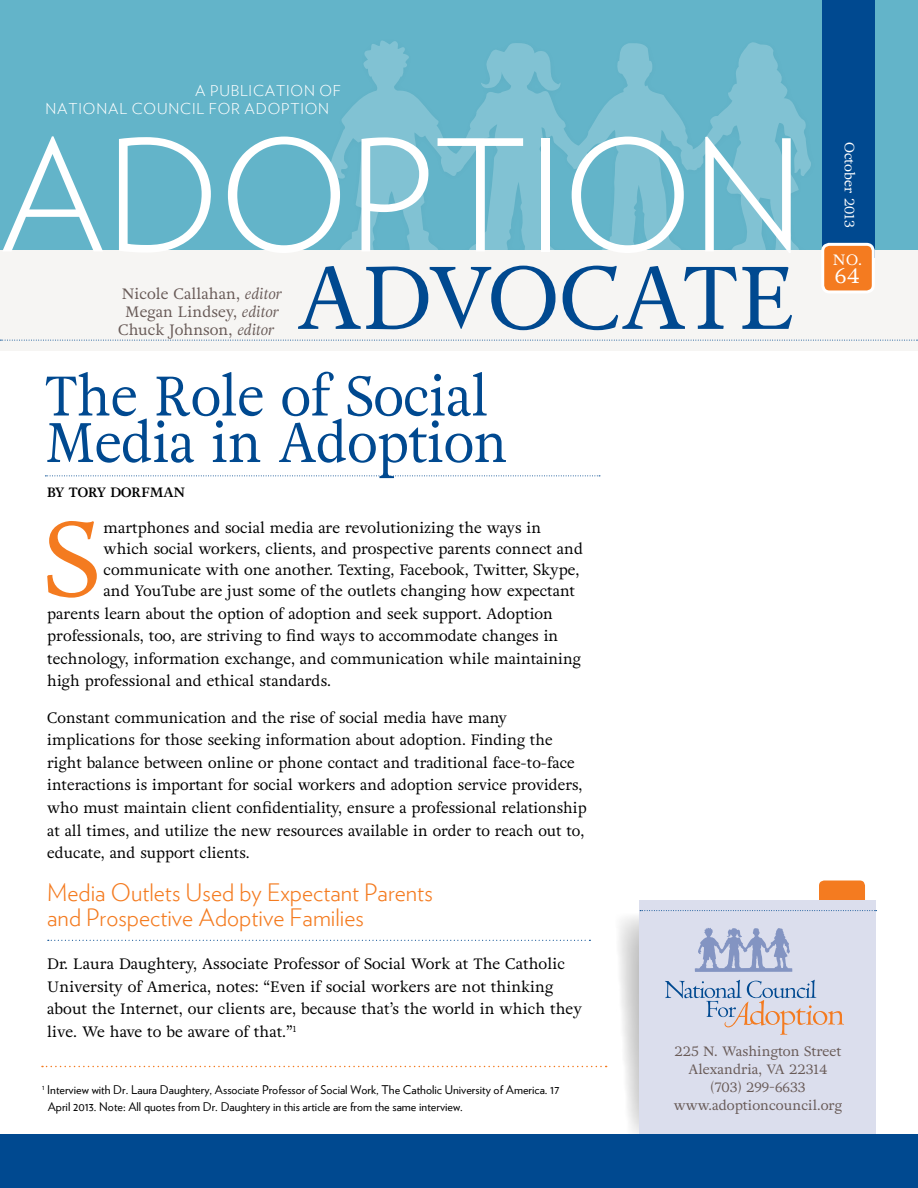
<style>
.page{position:relative;width:918px;height:1188px;background:#fff}
.page>*{position:absolute;margin:0;border:0;box-sizing:border-box;transform-origin:0 0}
.t1{font:300 154.5px "Verlag";letter-spacing:-.005em;color:#fff}
.t2{font:105px "Adriane Text";color:#f47b20}
.t3{font:88.5px "Adriane Text";color:#004990}
.t4{font:55.5px/46.5px "Adriane Text";letter-spacing:-.01em;color:#004990;scale:.94 1}
.t5{font:300 24px/25.7px "Verlag";color:#f47b20}
.t6{font:21px "Adriane Text";color:#fff}
.t7{font:15px/22.6px "Adriane Text";color:#000}
.t8{font:15px/18px "Adriane Text";color:#685a57;text-align:center}
.t9{font:300 15px/18px "Verlag";letter-spacing:.055em;color:#fff}
.t10{font:15px "Adriane Text";color:#fff}
.t11{font:13.5px/18px "Adriane Text";color:#685a57;text-align:center}
.t12{font:700 13.5px "Adriane Text";color:#000}
.t13{font:13.5px "Adriane Text";color:#fff}
.t14{font:12px/16.5px "Verlag";color:#000}
.s1{font-style:italic}
</style>
<div class="page">
<svg style="left:606px;top:903px;width:34px;height:231px"></svg>
<div style="left:818px;top:879px;width:49px;height:48px;background:#f47b20;border-radius:7px"></div>
<div style="left:816px;top:878px;width:52px;height:50px;border:3px solid #fff;border-radius:7px"></div>
<div style="left:640px;top:900px;width:236px;height:248px;background:#dbdeed"></div>
<svg style="left:665px;top:980px;width:179px;height:55px"></svg>
<svg style="left:695px;top:928px;width:97px;height:44px"></svg>
<svg style="left:640px;top:910px;width:237px;height:1px"></svg>
<div style="left:0;top:1134px;width:918px;height:54px;background:#004990"></div>
<svg style="left:48px;top:940px;width:542px;height:1px"></svg>
<svg style="left:45px;top:476px;width:555px;height:1px"></svg>
<div style="left:0;top:0;width:918px;height:251px;background:#63b4c9"></div>
<svg style="left:313px;top:40px;width:508px;height:211px"></svg>
<div style="left:0;top:251px;width:918px;height:100px;background:#f6f5f3"></div>
<svg style="left:0;top:340px;width:918px;height:1px"></svg>
<div style="left:822px;top:0;width:52px;height:257px;background:#004990"></div>
<div style="left:823px;top:244px;width:50px;height:48px;background:#f47b20;border-radius:7px"></div>
<div style="left:821px;top:243px;width:54px;height:50px;border:3px solid #fff;border-radius:7px"></div>
<svg style="left:42px;top:1066px;width:565px;height:1px"></svg>
<p class="t9" style="left:46px;top:81px;width:297px;text-indent:150px">A PUBLICATION OF<br>NATIONAL COUNCIL FOR ADOPTION</p>
<h1 class="t1" style="left:-1px;top:83px;width:807px">ADOPTION</h1>
<p class="t8" style="left:118px;top:285px;width:165px">Nicole Callahan, <span class="s1">editor<br></span>Megan Lindsey, <span class="s1">editor<br></span>Chuck Johnson, <span class="s1">editor</span></p>
<h3 class="t3" style="left:297px;top:243px;width:500px">ADVOCATE</h3>
<h3 class="t4" style="left:45px;top:374px;width:494px">The Role of Social<br>Media in Adoption</h3>
<p class="t12" style="left:47px;top:484px;width:139px">BY TORY DORFMAN</p>
<h2 class="t2" style="left:44px;top:494px;width:58px">S</h2>
<p class="t7" style="left:104px;top:518px;width:481px;line-height:21px">martphones and social media are revolutionizing the ways in which social workers, clients, and prospective parents connect and communicate with one another. Texting, Facebook, Twitter, Skype, and YouTube are just some of the outlets changing how expectant</p>
<p class="t7" style="left:47px;top:602px;width:535px">parents learn about the option of adoption and seek support. Adoption professionals, too, are striving to find ways to accommodate changes in technology, information exchange, and communication while maintaining high professional and ethical standards.</p>
<p class="t7" style="left:47px;top:706px;width:541px">Constant communication and the rise of social media have many implications for those seeking information about adoption. Finding the right balance between online or phone contact and traditional face-to-face interactions is important for social workers and adoption service providers, who must maintain client confidentiality, ensure a professional relationship at all times, and utilize the new resources available in order to reach out to, educate, and support clients.</p>
<h3 class="t5" style="left:47px;top:878px;width:387px">Media Outlets Used by Expectant Parents and Prospective Adoptive Families</h3>
<p class="t7" style="left:47px;top:953px;width:536px">Dr. Laura Daughtery, Associate Professor of Social Work at The Catholic University of America, notes: “Even if social workers are not thinking about the Internet, our clients are, because that’s the world in which they live. We have to be aware of that.”<sup>1</sup></p>
<p class="t13" style="left:858px;top:142px;width:87px;rotate:90deg">October 2013</p>
<p class="t10" style="left:833px;top:250px;width:30px">NO.</p>
<h3 class="t6" style="left:835px;top:263px;width:27px">64</h3>
<p class="t14" style="left:48px;top:1081px;width:513px;text-indent:-6px"><sup>1</sup> Interview with Dr. Laura Daughtery, Associate Professor of Social Work, The Catholic University of America. 17<br>April 2013. Note: All quotes from Dr. Daughtery in this article are from the same interview.</p>
<p class="t11" style="left:674px;top:1043px;width:170px">225 N. Washington Street<br>Alexandria, VA 22314 (703) 299-6633 www.adoptioncouncil.org</p>
</div>
